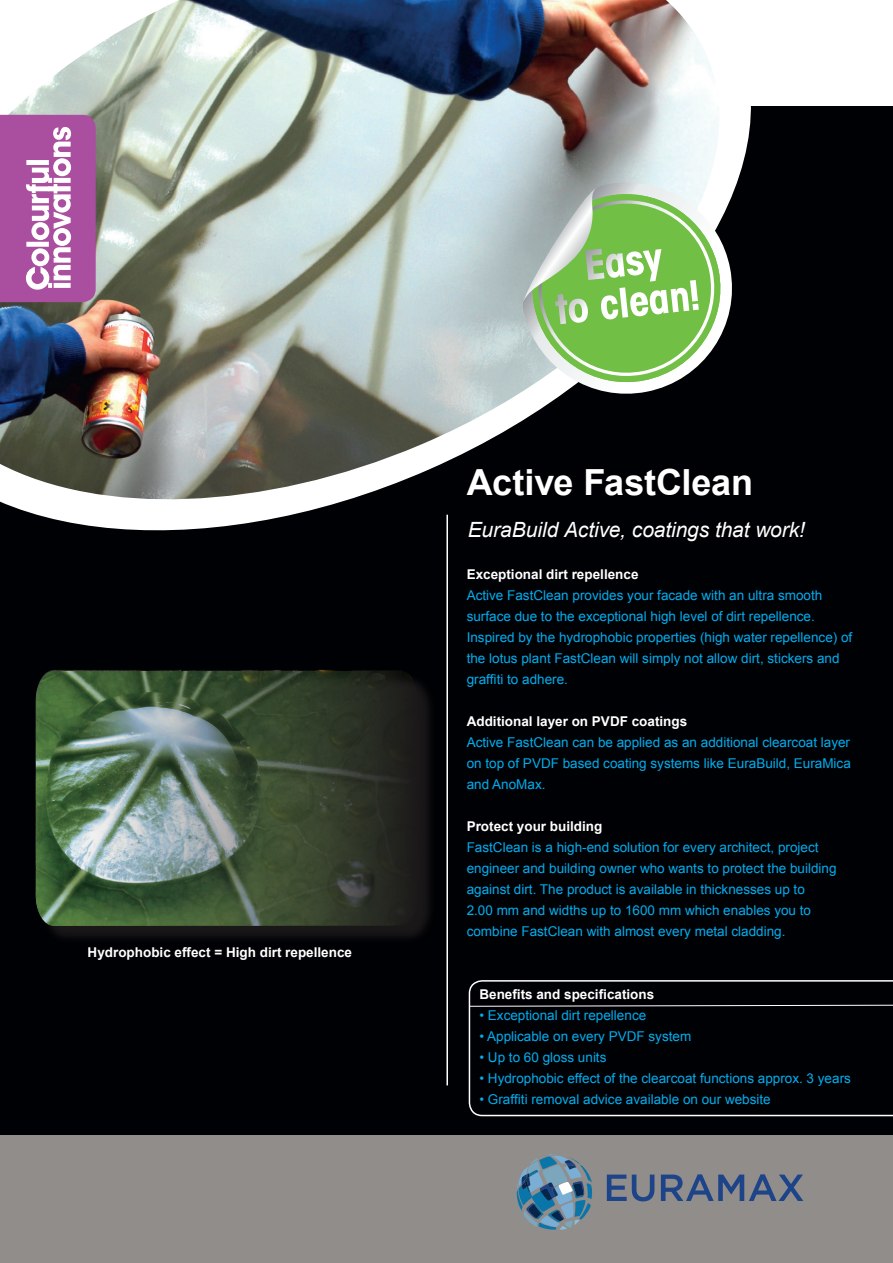
<style>
.page{position:relative;width:893px;height:1263px;background:#fff}
.page>*{position:absolute;margin:0;border:0;box-sizing:border-box;transform-origin:0 0}
.t1{font:700 36px "Arial";letter-spacing:-.005em;color:#fff}
.t2{font:italic 21px "Arial";letter-spacing:-.005em;color:#fff}
.t3{font:13.5px/21px "Arial";color:#00aeef}
.t4{font:700 13.5px "Arial";color:#fff}
</style>
<div class="page">
<div style="left:0;top:106px;width:893px;height:1053px;background:#000104"></div>
<hr style="left:446px;top:515px;width:2px;height:570px;background:#fff">
<div style="left:38px;top:673px;width:399px;height:272px;background:#231f20;opacity:.75"></div>
<img style="left:36px;top:671px;width:382px;height:255px">
<svg style="left:469px;top:980px;width:424px;height:136px"></svg>
<svg style="left:469px;top:1004px;width:424px;height:3px"></svg>
<svg style="left:38px;top:106px;width:713px;height:466px"></svg>
<img style="left:0;top:0;width:736px;height:515px">
<svg style="left:522px;top:183px;width:219px;height:219px"></svg>
<svg style="left:523px;top:188px;width:205px;height:202px;background:#9bc486"></svg>
<svg style="left:0;top:115px;width:96px;height:187px;background:#b970b0"></svg>
<div style="left:0;top:1135px;width:893px;height:128px;background:#908d8b"></div>
<svg style="left:607px;top:1174px;width:47px;height:27px"></svg>
<svg style="left:661px;top:1174px;width:142px;height:27px"></svg>
<svg style="left:517px;top:1154px;width:75px;height:75px"></svg>
<p class="t4" style="left:88px;top:943px;width:266px">Hydrophobic effect = High dirt repellence</p>
<h1 class="t1" style="left:467px;top:459px;width:288px">Active FastClean</h1>
<h2 class="t2" style="left:468px;top:516px;width:339px">EuraBuild Active, coatings that work!</h2>
<p class="t4" style="left:467px;top:565px;width:173px">Exceptional dirt repellence</p>
<p class="t3" style="left:467px;top:585px;width:387px">Active FastClean provides your facade with an ultra smooth surface due to the exceptional high level of dirt repellence.<br>Inspired by the hydrophobic properties (high water repellence) of the lotus plant FastClean will simply not allow dirt, stickers and graffiti to adhere.</p>
<p class="t4" style="left:467px;top:712px;width:222px">Additional layer on PVDF coatings</p>
<p class="t3" style="left:467px;top:732px;width:386px;text-align:justify">Active FastClean can be applied as an additional clearcoat layer on top of PVDF based coating systems like EuraBuild, EuraMica and AnoMax.</p>
<p class="t4" style="left:467px;top:817px;width:137px">Protect your building</p>
<p class="t3" style="left:467px;top:837px;width:371px">FastClean is a high-end solution for every architect, project engineer and building owner who wants to protect the building against dirt. The product is available in thicknesses up to<br>2.00 mm and widths up to 1600 mm which enables you to combine FastClean with almost every metal cladding.</p>
<p class="t4" style="left:479px;top:985px;width:176px">Benefits and specifications</p>
<p class="t3" style="left:479px;top:1005px;width:168px">• Exceptional dirt repellence</p>
<p class="t3" style="left:479px;top:1026px;width:213px">• Applicable on every PVDF system</p>
<p class="t3" style="left:479px;top:1047px;width:129px">• Up to 60 gloss units</p>
<p class="t3" style="left:479px;top:1068px;width:373px">• Hydrophobic effect of the clearcoat functions approx. 3 years</p>
<p class="t3" style="left:479px;top:1089px;width:293px">• Graffiti removal advice available on our website</p>
</div>
